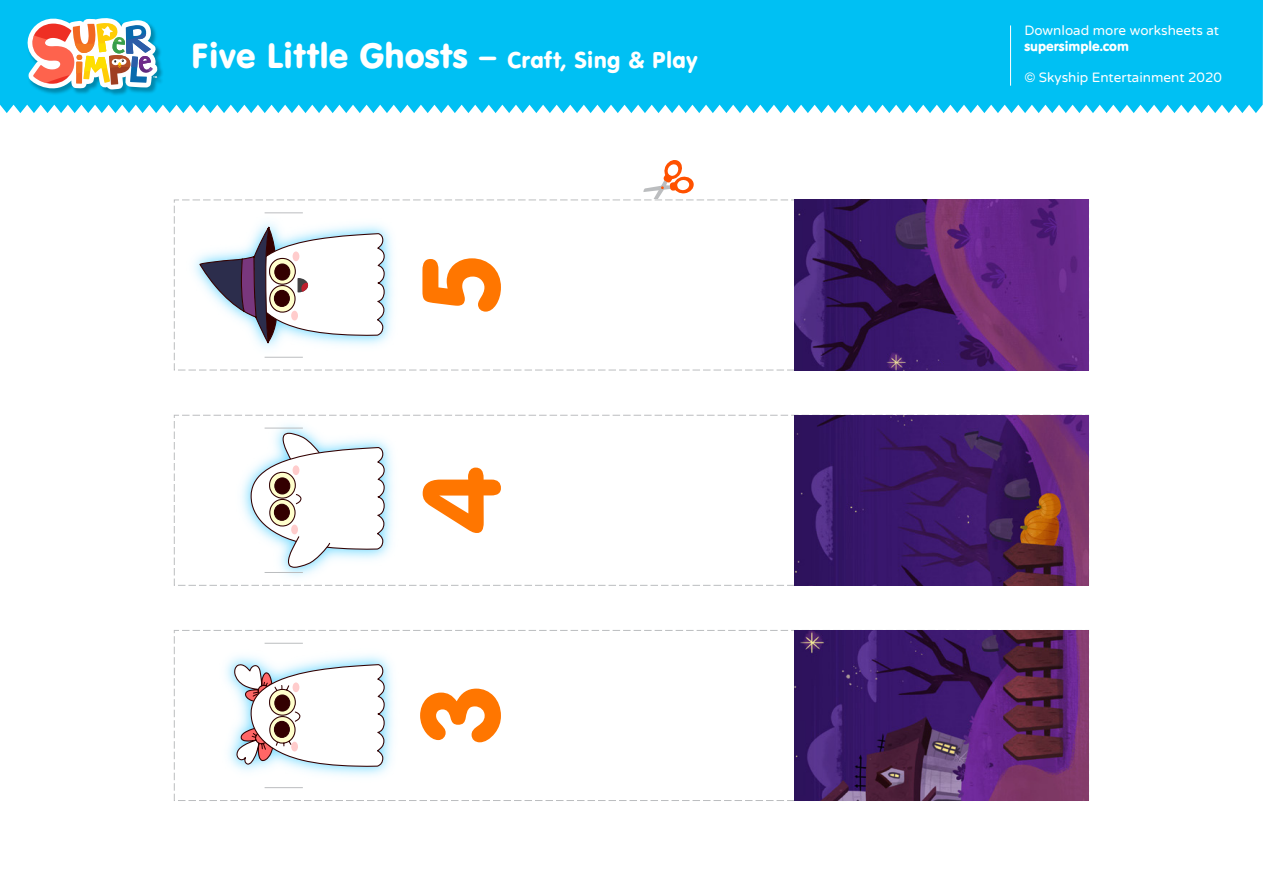
<style>
.page{position:relative;width:1263px;height:893px;background:#fff}
.page>*{position:absolute;margin:0;border:0;box-sizing:border-box;transform-origin:0 0}
.t1{font:34.5px "Super Simple";letter-spacing:.025em;color:#fff}
.t2{font:13.5px "Varela Round";color:#fff}
.t3{font:13.5px "Super Simple";color:#fff}
.s1{font-size:22.5px}
</style>
<div class="page">
<div style="left:0;top:0;width:1263px;height:113px;background:#00c0f3"></div>
<img style="left:26px;top:16px;width:139px;height:81px">
<svg style="left:12px;top:5px;width:146px;height:91px"></svg>
<hr style="left:1010px;top:25px;width:1px;height:61px;background:#fff">
<svg style="left:643px;top:160px;width:51px;height:40px"></svg>
<div style="left:174px;top:200px;width:915px;height:170px;background:#fff;border:1px dashed #bbbdbf"></div>
<svg style="left:422px;top:258px;width:79px;height:54px"></svg>
<img style="left:194px;top:212px;width:199px;height:146px">
<svg style="left:198px;top:224px;width:187px;height:120px"></svg>
<hr style="left:265px;top:212px;width:38px;height:1px;background:#bbbdbf">
<hr style="left:265px;top:357px;width:38px;height:1px;background:#bbbdbf">
<img style="left:794px;top:200px;width:294px;height:170px">
<div style="left:174px;top:630px;width:915px;height:171px;background:#fff;border:1px dashed #bbbdbf"></div>
<svg style="left:420px;top:689px;width:81px;height:53px"></svg>
<img style="left:225px;top:655px;width:168px;height:121px">
<svg style="left:234px;top:663px;width:151px;height:104px"></svg>
<hr style="left:265px;top:643px;width:38px;height:1px;background:#bbbdbf">
<hr style="left:265px;top:787px;width:38px;height:1px;background:#bbbdbf">
<img style="left:794px;top:630px;width:294px;height:170px">
<div style="left:174px;top:415px;width:915px;height:171px;background:#fff;border:1px dashed #bbbdbf"></div>
<svg style="left:423px;top:468px;width:78px;height:65px"></svg>
<img style="left:232px;top:414px;width:171px;height:172px">
<hr style="left:265px;top:428px;width:38px;height:1px;background:#bbbdbf">
<hr style="left:265px;top:572px;width:38px;height:1px;background:#bbbdbf">
<img style="left:794px;top:415px;width:294px;height:170px">
<svg style="left:250px;top:432px;width:135px;height:136px"></svg>
<h1 class="t1" style="left:191px;top:34px;width:507px">Five Little Ghosts – <span class="s1">Craft, Sing &amp; Play</span></h1>
<p class="t2" style="left:1024px;top:23px;width:196px">Download more worksheets at</p>
<p class="t3" style="left:1024px;top:38px;width:106px">supersimple.com</p>
<p class="t2" style="left:1024px;top:69px;width:199px">© Skyship Entertainment 2020</p>
</div>
